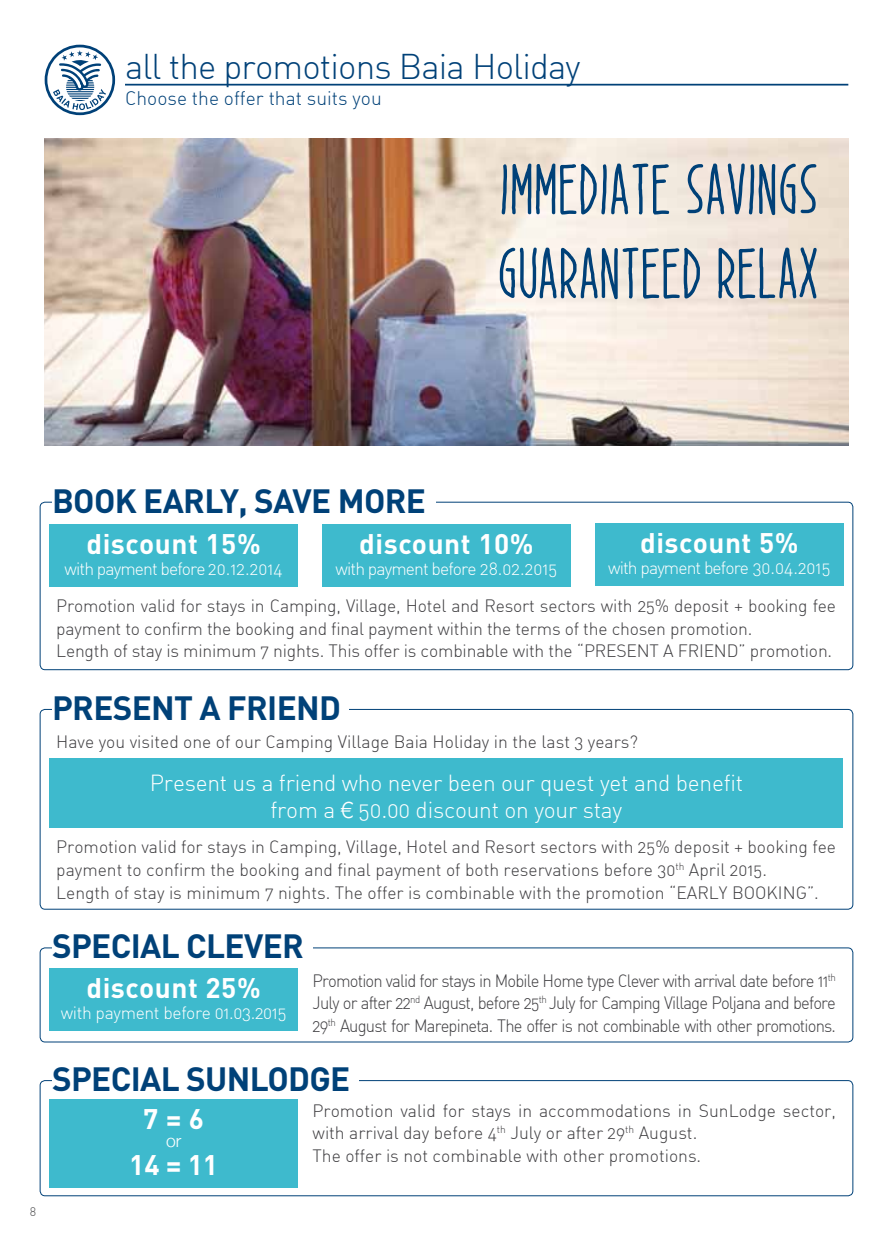
<style>
.page{position:relative;width:893px;height:1241px;background:#fff}
.page>*{position:absolute;margin:0;border:0;box-sizing:border-box;transform-origin:0 0}
.t1{font:35px "DIN Light Alternate";letter-spacing:-.025em;color:#004178}
.t2{font:700 33.25px "DIN";letter-spacing:-.02em;color:#004178}
.t3{font:700 28px "DIN";letter-spacing:.02em;color:#fff}
.t4{font:22.75px/27.3px "DIN Light Alternate";letter-spacing:-.01em;color:#fff;text-align:center}
.t5{font:19.25px "DIN Light Alternate";color:#004178}
.t6{font:17.5px/22.8px "DIN Light Alternate";color:#3e3d40}
.t7{font:17.5px/22.8px "DIN Light Alternate";color:#3e3d40;text-align:justify;scale:.95 1}
.t8{font:17.5px "DIN Light Alternate";letter-spacing:-.05em;color:#fff}
.t9{font:17.5px "DIN Light Alternate";letter-spacing:-.02em;color:#fff}
.t10{font:300 17.5px "Helvetica Neue";color:#fff}
.t11{font:12.25px "DIN Light Alternate";color:#4b4b4d}
.s1{font-family:"Helvetica Neue";font-weight:300}
</style>
<div class="page">
<img style="left:45px;top:139px;width:803px;height:306px">
<svg style="left:45px;top:45px;width:70px;height:70px"></svg>
<div style="left:40px;top:501px;width:813px;height:169px;border:1px solid #004178;border-radius:5px"></div>
<div style="left:40px;top:709px;width:813px;height:200px;border:1px solid #004178;border-radius:5px"></div>
<hr style="left:125px;top:84px;width:723px;height:1px;background:#004178">
<div style="left:52px;top:489px;width:383px;height:23px;background:#fff"></div>
<svg style="left:501px;top:163px;width:169px;height:55px;background:#acb9c1"></svg>
<svg style="left:687px;top:163px;width:130px;height:55px;background:#aab3bb"></svg>
<svg style="left:499px;top:247px;width:202px;height:55px;background:#acb9c3"></svg>
<svg style="left:718px;top:246px;width:99px;height:56px;background:#acb4bb"></svg>
<div style="left:52px;top:696px;width:296px;height:23px;background:#fff"></div>
<div style="left:50px;top:524px;width:248px;height:63px;background:#3ebacd"></div>
<div style="left:50px;top:758px;width:793px;height:70px;background:#3ebacd"></div>
<div style="left:322px;top:524px;width:248px;height:63px;background:#3ebacd"></div>
<div style="left:595px;top:523px;width:248px;height:63px;background:#3ebacd"></div>
<div style="left:40px;top:947px;width:813px;height:95px;border:1px solid #004178;border-radius:5px"></div>
<div style="left:52px;top:934px;width:261px;height:24px;background:#fff"></div>
<div style="left:40px;top:1079px;width:813px;height:116px;border:1px solid #004178;border-radius:5px"></div>
<div style="left:52px;top:1067px;width:306px;height:23px;background:#fff"></div>
<div style="left:50px;top:967px;width:248px;height:63px;background:#3ebacd"></div>
<div style="left:50px;top:1099px;width:248px;height:88px;background:#3ebacd"></div>
<h1 class="t1" style="left:125px;top:45px;width:457px">all the promotions Baia Holiday</h1>
<p class="t5" style="left:125px;top:86px;width:258px">Choose the offer that suits you</p>
<p class="t11" style="left:30px;top:1203px;width:8px">8</p>
<h2 class="t2" style="left:52px;top:479px;width:375px">BOOK EARLY, SAVE MORE</h2>
<h3 class="t3" style="left:86px;top:525px;width:176px">DISCOUNT 15%</h3>
<p class="t8" style="left:65px;top:557px;width:220px">with payment before 20.12.2014</p>
<h3 class="t3" style="left:359px;top:525px;width:176px">DISCOUNT 10%</h3>
<p class="t8" style="left:336px;top:557px;width:223px">with payment before 28.02.2015</p>
<h3 class="t3" style="left:640px;top:524px;width:160px">DISCOUNT 5%</h3>
<p class="t8" style="left:608px;top:556px;width:224px">with payment before 30.04.2015</p>
<p class="t6" style="left:56px;top:594px;width:781px">Promotion valid for stays in Camping, Village, Hotel and Resort sectors with 25% deposit + booking fee payment to confirm the booking and final payment within the terms of the chosen promotion.<br>Length of stay is minimum 7 nights. This offer is combinable with the “PRESENT A FRIEND” promotion.</p>
<h2 class="t2" style="left:52px;top:686px;width:100px">PRESENT</h2>
<h2 class="t2" style="left:200px;top:686px;width:143px">A FRIEND</h2>
<p class="t6" style="left:56px;top:730px;width:583px">Have you visited one of our Camping Village Baia Holiday in the last 3 years?</p>
<h3 class="t4" style="left:150px;top:768px;width:595px">Present us a friend who never been our quest yet and benefit from a <span class="s1">€</span> 50.00 discount on your stay</h3>
<p class="t6" style="left:56px;top:835px;width:781px">Promotion valid for stays in Camping, Village, Hotel and Resort sectors with 25% deposit + booking fee payment to confirm the booking and final payment of both reservations before 30<sup>th</sup> April 2015.<br>Length of stay is minimum 7 nights. The offer is combinable with the promotion “Early</p>
<p class="t6" style="left:732px;top:880px;width:23px">Booking</p>
<p class="t6" style="left:807px;top:880px;width:13px">”.</p>
<h2 class="t2" style="left:52px;top:924px;width:253px">SPECIAL CLEVER</h2>
<h3 class="t3" style="left:86px;top:969px;width:176px">DISCOUNT 25%</h3>
<p class="t9" style="left:61px;top:1001px;width:227px">with payment before 01.03.2015</p>
<p class="t7" style="left:313px;top:968px;width:552px">Promotion valid for stays in Mobile Home type Clever with arrival date before 11<sup>th </sup>July or after 22<sup>nd</sup> August, before 25<sup>th</sup> July for Camping Village Poljana and before 29<sup>th</sup> August for Marepineta. The offer is not combinable with other promotions.</p>
<h2 class="t2" style="left:52px;top:1057px;width:300px">SPECIAL SUNLODGE</h2>
<h3 class="t3" style="left:143px;top:1100px;width:62px">7 = 6</h3>
<p class="t10" style="left:166px;top:1125px;width:17px">or</p>
<h3 class="t3" style="left:129px;top:1145px;width:91px">14 = 11</h3>
<p class="t6" style="left:313px;top:1098px;width:525px">Promotion valid for stays in accommodations in SunLodge sector, with arrival day before 4<sup>th</sup> July or after 29<sup>th</sup> August.<br>The offer is not combinable with other promotions.</p>
</div>
